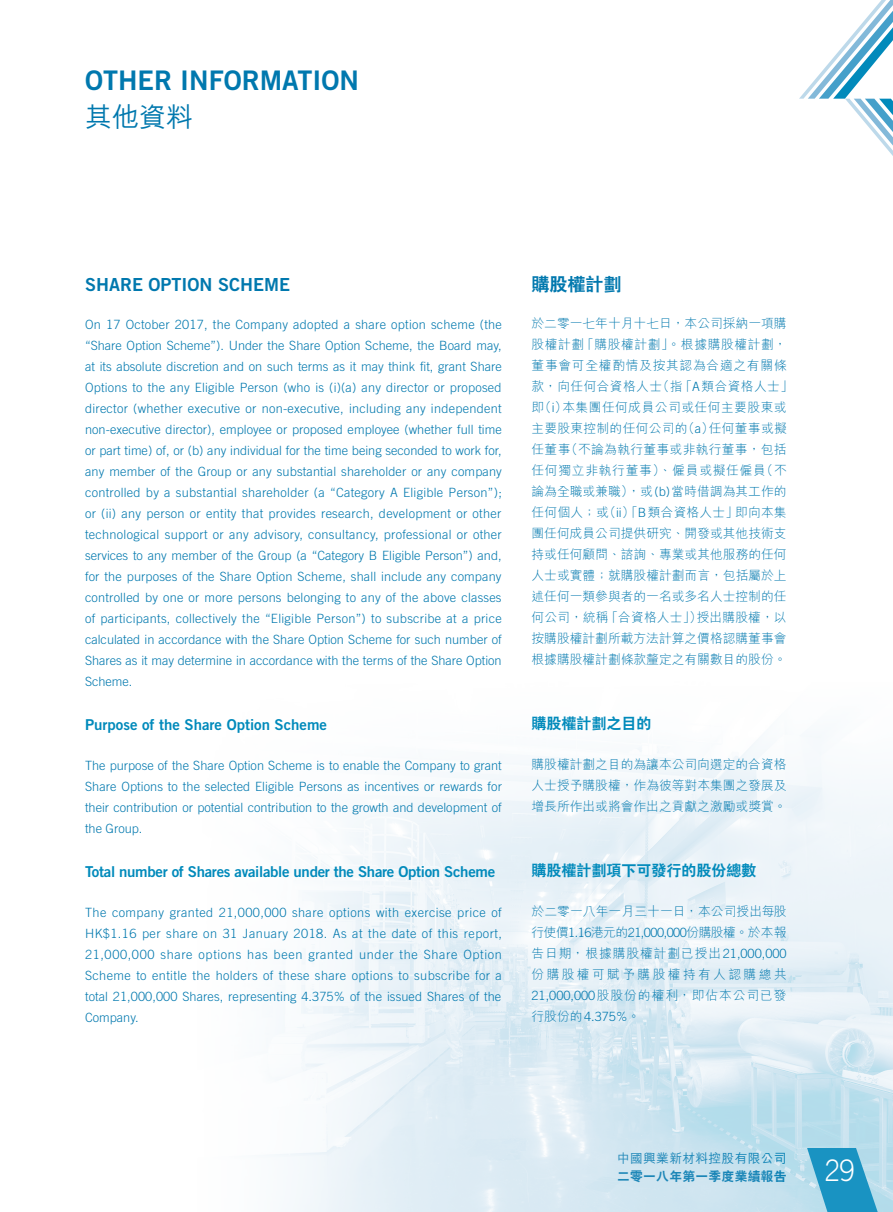
<style>
.page{position:relative;width:893px;height:1212px;background:#fff}
.page>*{position:absolute;margin:0;border:0;box-sizing:border-box;transform-origin:0 0}
.t1{font:300 29.7px "Trade Gothic LT Std";color:#fff;scale:.91 1}
.Heading_e{font:27px "Trade Gothic LT Std Bd 2";color:#0078ae}
.Heading_c{font:500 27px "M Hei HK";color:#0078ae}
.Subhead_1{font:18px "Trade Gothic LT Std Bd 2";color:#0078ae}
.副標題1{font:800 18px "C Hei 2 HK";color:#0078ae}
.Subhead_2{font:15px "Trade Gothic LT Std Bd 2";letter-spacing:-.02em;color:#018abb}
.Subhead_2-2{font:15px "Trade Gothic LT Std Bd 2";color:#018abb}
.副標題2{font:800 15px "C Hei 2 HK";color:#018abb}
.Body_Text{font:300 12.75px/21px "Trade Gothic LT Std";color:#0078ae;text-align:justify}
.內文{font:300 12.75px/21px "M Hei HK";color:#0078ae;text-align:justify}
.t2{font:500 12.75px "M Hei HK";letter-spacing:.025em;color:#0078ae}
.t3{font:800 12.75px "C Hei 2 HK";letter-spacing:.025em;color:#0078ae}
.s1{font-family:"Trade Gothic LT Std"}
</style>
<div class="page">
<img style="left:274px;top:735px;width:619px;height:477px">
<svg style="left:799px;top:0;width:94px;height:156px"></svg>
<svg style="left:807px;top:1148px;width:78px;height:64px;background:#53aed1"></svg>
<p class="Heading_e" style="left:85px;top:64px;width:275px">OTHER INFORMATION</p>
<p class="Heading_c" style="left:85px;top:97px;width:109px">其他資料</p>
<p class="Subhead_1" style="left:85px;top:274px;width:206px">SHARE OPTION SCHEME</p>
<p class="Body_Text" style="left:85px;top:314px;width:418px">On 17 October 2017, the Company adopted a share option scheme (the “Share Option Scheme”). Under the Share Option Scheme, the Board may, at its absolute discretion and on such terms as it may think fit, grant Share Options to the any Eligible Person (who is (i)(a) any director or proposed director (whether executive or non-executive, including any independent non-executive director), employee or proposed employee (whether full time or part time) of, or (b) any individual for the time being seconded to work for, any member of the Group or any substantial shareholder or any company controlled by a substantial shareholder (a “Category A Eligible Person”); or (ii) any person or entity that provides research, development or other technological support or any advisory, consultancy, professional or other services to any member of the Group (a “Category B Eligible Person”) and, for the purposes of the Share Option Scheme, shall include any company controlled by one or more persons belonging to any of the above classes of participants, collectively the “Eligible Person”) to subscribe at a price calculated in accordance with the Share Option Scheme for such number of Shares as it may determine in accordance with the terms of the Share Option Scheme.</p>
<p class="Subhead_2-2" style="left:85px;top:715px;width:244px">Purpose of the Share Option Scheme</p>
<p class="Body_Text" style="left:85px;top:755px;width:418px">The purpose of the Share Option Scheme is to enable the Company to grant Share Options to the selected Eligible Persons as incentives or rewards for their contribution or potential contribution to the growth and development of the Group.</p>
<p class="Subhead_2" style="left:85px;top:862px;width:412px">Total number of Shares available under the Share Option Scheme</p>
<p class="Body_Text" style="left:85px;top:902px;width:418px">The company granted 21,000,000 share options with exercise price of HK$1.16 per share on 31 January 2018. As at the date of this report, 21,000,000 share options has been granted under the Share Option Scheme to entitle the holders of these share options to subscribe for a total 21,000,000 Shares, representing 4.375% of the issued Shares of the Company.</p>
<p class="副標題1" style="left:531px;top:275px;width:91px">購股權計劃</p>
<p class="內文" style="left:531px;top:313px;width:263px;text-align:left">於二零一七年十月十七日，本公司採納一項購股權計劃「購股權計劃」。根據購股權計劃，董事會可全權酌情及按其認為合適之有關條款，向任何合資格人士（指「<span class="s1">A</span>類合資格人士」即（<span class="s1">i</span>）本集團任何成員公司或任何主要股東或主要股東控制的任何公司的（<span class="s1">a</span>）任何董事或擬任董事（不論為執行董事或非執行董事，包括任何獨立非執行董事）、僱員或擬任僱員（不論為全職或兼職），或<span class="s1">(b)</span>當時借調為其工作的任何個人；或（<span class="s1">ii</span>）「<span class="s1">B</span>類合資格人士」即向本集團任何成員公司提供研究、開發或其他技術支持或任何顧問、諮詢、專業或其他服務的任何人士或實體；就購股權計劃而言，包括屬於上述任何一類參與者的一名或多名人士控制的任何公司，統稱「合資格人士」）授出購股權，以按購股權計劃所載方法計算之價格認購董事會根據購股權計劃條款釐定之有關數目的股份。</p>
<p class="副標題2" style="left:531px;top:716px;width:121px">購股權計劃之目的</p>
<p class="內文" style="left:531px;top:754px;width:257px">購股權計劃之目的為讓本公司向選定的合資格人士授予購股權，作為彼等對本集團之發展及增長所作出或將會作出之貢獻之激勵或獎賞。</p>
<p class="副標題2" style="left:531px;top:863px;width:226px">購股權計劃項下可發行的股份總數</p>
<p class="內文" style="left:531px;top:901px;width:257px">於二零一八年一月三十一日，本公司授出每股行使價<span class="s1">1.16</span>港元的<span class="s1">21,000,000</span>份購股權。於本報告日期，根據購股權計劃已授出<span class="s1">21,000,000</span>份購股權可賦予購股權持有人認購總共<span class="s1">21,000,000</span>股股份的權利，即佔本公司已發行股份的<span class="s1">4.375%</span>。</p>
<p class="t2" style="left:617px;top:1148px;width:171px">中國興業新材料控股有限公司</p>
<p class="t3" style="left:617px;top:1169px;width:171px">二零一八年第一季度業績報告</p>
<p class="t1" style="left:825px;top:1153px;width:34px">29</p>
</div>
